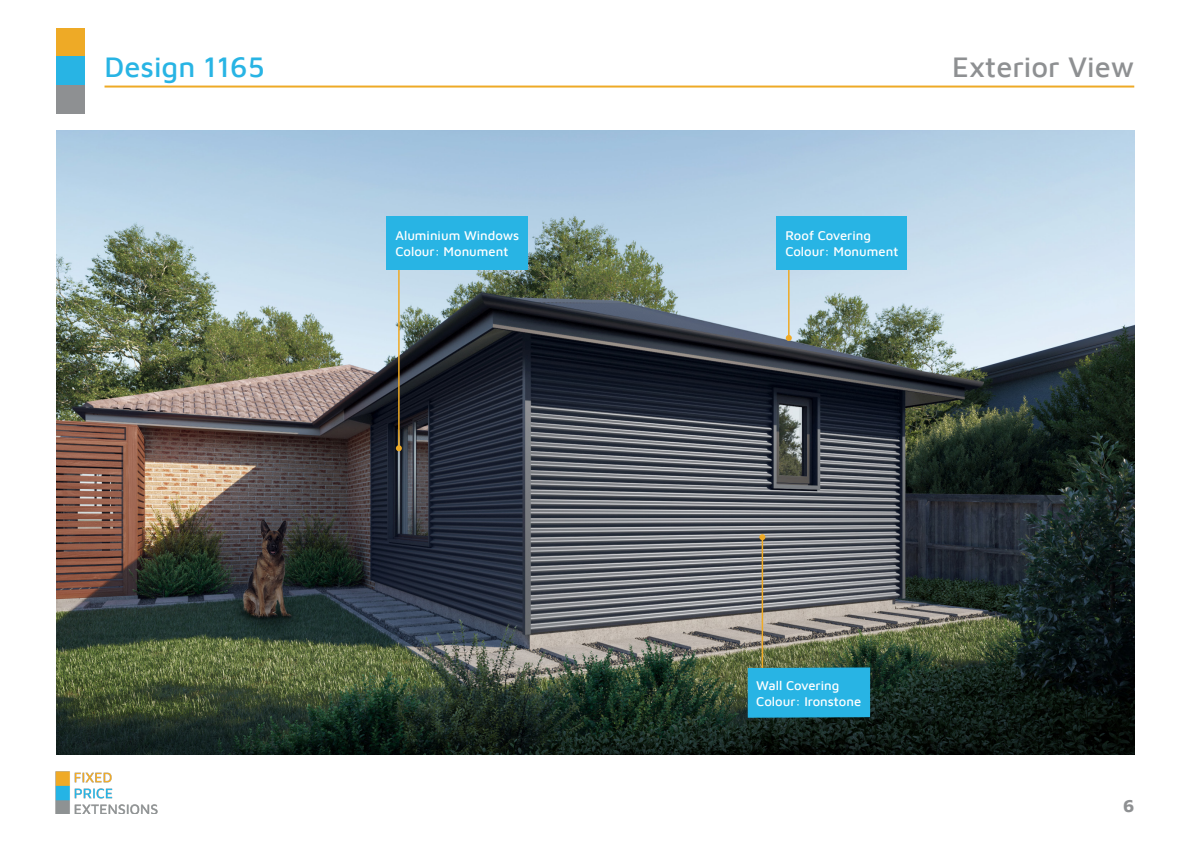
<style>
.page{position:relative;width:1191px;height:842px;background:#fff}
.page>*{position:absolute;margin:0;border:0;box-sizing:border-box;transform-origin:0 0}
.t1{font:500 29px "Maven Pro";color:#8e9092}
.t2{font:500 29px "Maven Pro";color:#28b4e4}
.t3{font:700 18px "Maven Pro";color:#8e9092}
.t4{font:500 13px "Maven Pro";color:#fff}
</style>
<div class="page">
<div style="left:57px;top:28px;width:28px;height:29px;background:#eeaa26"></div>
<div style="left:57px;top:57px;width:28px;height:28px;background:#28b4e4"></div>
<div style="left:57px;top:85px;width:28px;height:28px;background:#8e9092"></div>
<hr style="left:104px;top:86px;width:1030px;height:2px;background:#eeaa26">
<img style="left:56px;top:771px;width:102px;height:43px">
<img style="left:57px;top:130px;width:1077px;height:624px">
<hr style="left:788px;top:250px;width:1px;height:88px;background:#eeaa26">
<svg style="left:786px;top:335px;width:6px;height:6px"></svg>
<div style="left:777px;top:216px;width:130px;height:54px;background:#28b4e4"></div>
<hr style="left:398px;top:250px;width:2px;height:198px;background:#eeaa26">
<svg style="left:396px;top:445px;width:6px;height:6px"></svg>
<div style="left:387px;top:216px;width:141px;height:54px;background:#28b4e4"></div>
<hr style="left:761px;top:537px;width:2px;height:158px;background:#eeaa26">
<svg style="left:759px;top:534px;width:6px;height:6px"></svg>
<div style="left:747px;top:667px;width:123px;height:51px;background:#28b4e4"></div>
<p class="t2" style="left:104px;top:47px;width:161px">Design 1165</p>
<p class="t1" style="left:952px;top:47px;width:184px">Exterior View</p>
<p class="t4" style="left:395px;top:227px;width:125px">Aluminium Windows</p>
<p class="t4" style="left:395px;top:242px;width:114px">Colour: Monument</p>
<p class="t4" style="left:785px;top:227px;width:87px">Roof Covering</p>
<p class="t4" style="left:785px;top:242px;width:114px">Colour: Monument</p>
<p class="t4" style="left:756px;top:676px;width:85px">Wall Covering</p>
<p class="t4" style="left:756px;top:692px;width:106px">Colour: Ironstone</p>
<h2 class="t3" style="left:1123px;top:793px;width:13px">6</h2>
</div>
